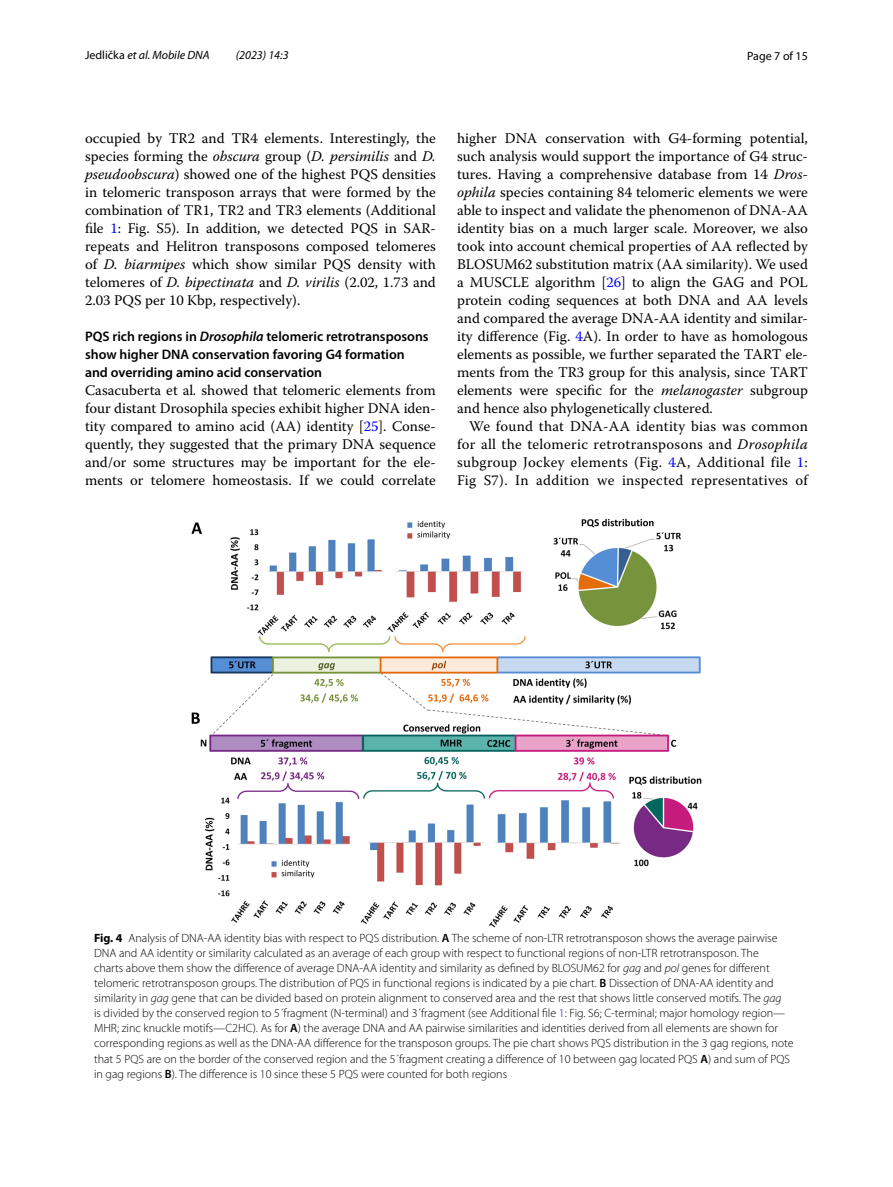
<style>
.page{position:relative;width:893px;height:1187px;background:#fff}
.page>*{position:absolute;margin:0;border:0;box-sizing:border-box;transform-origin:0 0}
.t1{font:14.7px/18px "Warnock Pro";color:#000;text-align:justify}
.t2{font:600 13.8px/18px "Myriad Pro";color:#000}
.t3{font:300 12px/15px "Myriad Pro";color:#000}
.t4{font:italic 12px "Myriad Pro";color:#000}
.t5{font:12px "Myriad Pro";color:#000}
.s1{font-style:normal}
.s2{font-style:italic}
.s3{color:#00f}
.s4{font-weight:700}
.s5{font-weight:600}
</style>
<div class="page">
<img style="left:191px;top:518px;width:511px;height:409px">
<p class="t4" style="left:85px;top:48px;width:126px"><span class="s1">Jedlička</span> et al. Mobile DNA</p>
<p class="t4" style="left:236px;top:48px;width:54px">(2023) 14:3</p>
<p class="t5" style="left:747px;top:48px;width:62px">Page 7 of 15</p>
<p class="t1" style="left:85px;top:128px;width:352px">occupied by TR2 and TR4 elements. Interestingly, the species forming the <span class="s2">obscura</span> group (<span class="s2">D. persimilis</span> and <span class="s2">D. pseudoobscura</span>) showed one of the highest PQS densities in telomeric transposon arrays that were formed by the combination of TR1, TR2 and TR3 elements (Additional file <span class="s3">1</span>: Fig. S5). In addition, we detected PQS in SAR&shy;repeats and Helitron transposons composed telomeres of <span class="s2">D. biarmipes</span> which show similar PQS density with telomeres of <span class="s2">D. bipectinata</span> and <span class="s2">D. virilis</span> (2.02, 1.73 and 2.03 PQS per 10 Kbp, respectively).</p>
<p class="t2" style="left:85px;top:327px;width:345px">PQS rich regions in <span class="s2">Drosophila</span> telomeric retrotransposons show higher DNA conservation favoring G4 formation and overriding amino acid conservation</p>
<p class="t1" style="left:85px;top:380px;width:352px">Casacuberta et al<span class="s2">.</span> showed that telomeric elements from four distant Drosophila species exhibit higher DNA iden&shy;tity compared to amino acid (AA) identity [<span class="s3">25</span>]. Conse&shy;quently, they suggested that the primary DNA sequence and/or some structures may be important for the ele&shy;ments or telomere homeostasis. If we could correlate</p>
<p class="t1" style="left:457px;top:128px;width:352px">higher DNA conservation with G4-forming potential, such analysis would support the importance of G4 struc&shy;tures. Having a comprehensive database from 14 <span class="s2">Dros&shy;ophila</span> species containing 84 telomeric elements we were able to inspect and validate the phenomenon of DNA-AA identity bias on a much larger scale. Moreover, we also took into account chemical properties of AA reflected by BLOSUM62 substitution matrix (AA similarity). We used a MUSCLE algorithm [<span class="s3">26</span>] to align the GAG and POL protein coding sequences at both DNA and AA levels and compared the average DNA-AA identity and similar&shy;ity difference (Fig. <span class="s3">4</span>A). In order to have as homologous elements as possible, we further separated the TART ele&shy;ments from the TR3 group for this analysis, since TART elements were specific for the <span class="s2">melanogaster</span> subgroup and hence also phylogenetically clustered.</p>
<p class="t1" style="left:457px;top:416px;width:352px;text-indent:12px">We found that DNA-AA identity bias was common for all the telomeric retrotransposons and <span class="s2">Drosophila </span>subgroup Jockey elements (Fig. <span class="s3">4</span>A, Additional file <span class="s3">1</span>:<br>Fig S7). In addition we inspected representatives of</p>
<p class="t3" style="left:94px;top:931px;width:701px"><span class="s4">Fig. 4</span> Analysis of DNA-AA identity bias with respect to PQS distribution. <span class="s5">A</span> The scheme of non-LTR retrotransposon shows the average pairwise DNA and AA identity or similarity calculated as an average of each group with respect to functional regions of non-LTR retrotransposon. The<br>charts above them show the difference of average DNA-AA identity and similarity as defined by BLOSUM62 for <span class="s2">gag</span> and <span class="s2">pol</span> genes for different telomeric retrotransposon groups. The distribution of PQS in functional regions is indicated by a pie chart. <span class="s5">B</span> Dissection of DNA-AA identity and similarity in <span class="s2">gag</span> gene that can be divided based on protein alignment to conserved area and the rest that shows little conserved motifs. The <span class="s2">gag<br></span>is divided by the conserved region to 5´fragment (N-terminal) and 3´fragment (see Additional file <span class="s3">1</span>: Fig. S6; C-terminal; major homology region— MHR; zinc knuckle motifs—C2HC). As for <span class="s5">A</span>) the average DNA and AA pairwise similarities and identities derived from all elements are shown for corresponding regions as well as the DNA-AA difference for the transposon groups. The pie chart shows PQS distribution in the 3 gag regions, note that 5 PQS are on the border of the conserved region and the 5´fragment creating a difference of 10 between gag located PQS <span class="s5">A</span>) and sum of PQS in gag regions <span class="s5">B</span>). The difference is 10 since these 5 PQS were counted for both regions</p>
</div>
